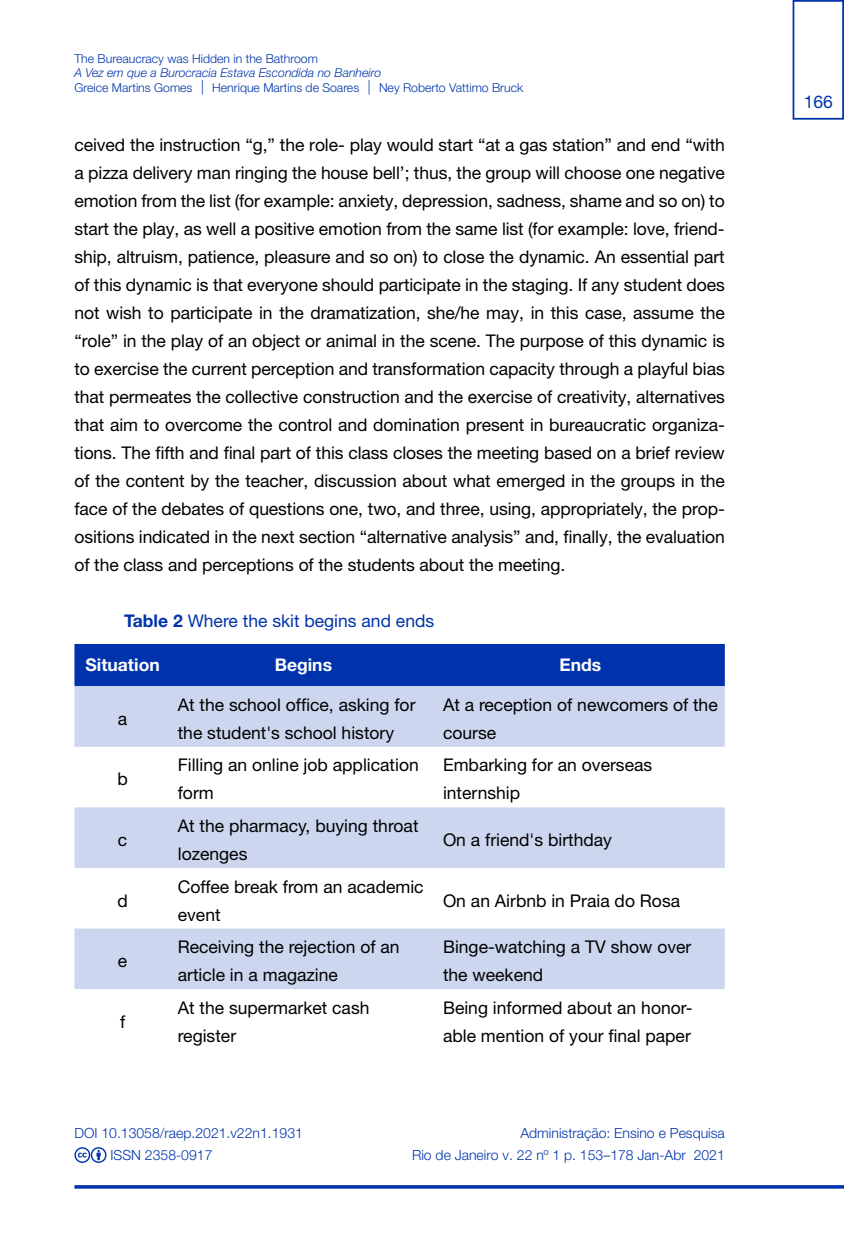
<style>
.page{position:relative;width:844px;height:1241px;background:#fff}
.page>*{position:absolute;margin:0;border:0;box-sizing:border-box;transform-origin:0 0}
.t1{font:17.5px/28px "Helvetica Neue";color:#000}
.t2{font:17.5px "Helvetica Neue";color:#0033ab}
.t3{font:700 17.5px "Helvetica Neue";color:#fff}
.t4{font:300 14px/21.7px "Helvetica Neue";color:#0033ab;text-align:right}
.t5{font:300 12.25px "Helvetica Neue";color:#0033ab}
.t6{font:italic 300 12.25px "Helvetica Neue";color:#0033ab}
.s1{font-weight:700}
</style>
<div class="page">
<svg style="left:74px;top:1185px;width:769px;height:3px;background:#0c3daf"></svg>
<svg style="left:74px;top:1147px;width:32px;height:15px"></svg>
<div style="left:792px;top:0;width:51px;height:120px;border:2px solid #0033ab"></div>
<div style="left:74px;top:644px;width:650px;height:42px;background:#0033ab"></div>
<svg style="left:74px;top:686px;width:650px;height:302px;fill:#ccd6ee"></svg>
<p class="t5" style="left:74px;top:48px;width:245px">The Bureaucracy was Hidden in the Bathroom</p>
<p class="t6" style="left:74px;top:63px;width:308px">A Vez em que a Burocracia Estava Escondida no Banheiro</p>
<p class="t5" style="left:74px;top:78px;width:450px">Greice Martins Gomes ︱ Henrique Martins de Soares ︱ Ney Roberto Vattimo Bruck</p>
<p class="t1" style="left:74px;top:131px;width:651px;text-align:justify">ceived the instruction “g,” the role- play would start “at a gas station” and end “with a pizza delivery man ringing the house bell’; thus, the group will choose one negative emotion from the list (for example: anxiety, depression, sadness, shame and so on) to start the play, as well a positive emotion from the same list (for example: love, friend&shy;ship, altruism, patience, pleasure and so on) to close the dynamic. An essential part of this dynamic is that everyone should participate in the staging. If any student does not wish to participate in the dramatization, she/he may, in this case, assume the “role” in the play of an object or animal in the scene. The purpose of this dynamic is to exercise the current perception and transformation capacity through a playful bias that permeates the collective construction and the exercise of creativity, alternatives that aim to overcome the control and domination present in bureaucratic organiza&shy;tions. The fifth and final part of this class closes the meeting based on a brief review of the content by the teacher, discussion about what emerged in the groups in the face of the debates of questions one, two, and three, using, appropriately, the prop&shy;ositions indicated in the next section “alternative analysis” and, finally, the evaluation of the class and perceptions of the students about the meeting.</p>
<p class="t2" style="left:124px;top:608px;width:311px"><span class="s1">Table 2</span> Where the skit begins and ends</p>
<p class="t3" style="left:85px;top:654px;width:76px">Situation</p>
<p class="t3" style="left:274px;top:654px;width:59px">Begins</p>
<p class="t3" style="left:559px;top:654px;width:43px">Ends</p>
<p class="t1" style="left:118px;top:705px;width:11px">a</p>
<p class="t1" style="left:117px;top:766px;width:12px">b</p>
<p class="t1" style="left:118px;top:826px;width:11px">c</p>
<p class="t1" style="left:117px;top:887px;width:12px">d</p>
<p class="t1" style="left:118px;top:947px;width:11px">e</p>
<p class="t1" style="left:120px;top:1008px;width:7px">f</p>
<p class="t1" style="left:178px;top:691px;width:239px">At the school office, asking for the student's school history</p>
<p class="t1" style="left:443px;top:691px;width:276px">At a reception of newcomers of the course</p>
<p class="t1" style="left:178px;top:752px;width:242px">Filling an online job application form</p>
<p class="t1" style="left:443px;top:752px;width:211px">Embarking for an overseas internship</p>
<p class="t1" style="left:178px;top:812px;width:242px">At the pharmacy, buying throat lozenges</p>
<p class="t1" style="left:178px;top:873px;width:247px">Coffee break from an academic event</p>
<p class="t1" style="left:443px;top:826px;width:170px">On a friend's birthday</p>
<p class="t1" style="left:443px;top:887px;width:238px">On an Airbnb in Praia do Rosa</p>
<p class="t1" style="left:178px;top:933px;width:223px">Receiving the rejection of an article in a magazine</p>
<p class="t1" style="left:443px;top:933px;width:250px">Binge-watching a TV show over the weekend</p>
<p class="t1" style="left:178px;top:994px;width:193px">At the supermarket cash register</p>
<p class="t1" style="left:443px;top:994px;width:251px">Being informed about an honor&shy;able mention of your final paper</p>
<p class="t4" style="left:110px;top:1120px;width:194px;text-align:left;text-indent:-36px">DOI 10.13058/raep.2021.v22n1.1931<br>ISSN 2358-0917</p>
<p class="t4" style="left:412px;top:1120px;width:314px">Administração: Ensino e Pesquisa<br>Rio de Janeiro v. 22 nº 1 p. 153–178 Jan-Abr 2021</p>
<p class="t2" style="left:803px;top:89px;width:31px">166</p>
</div>
